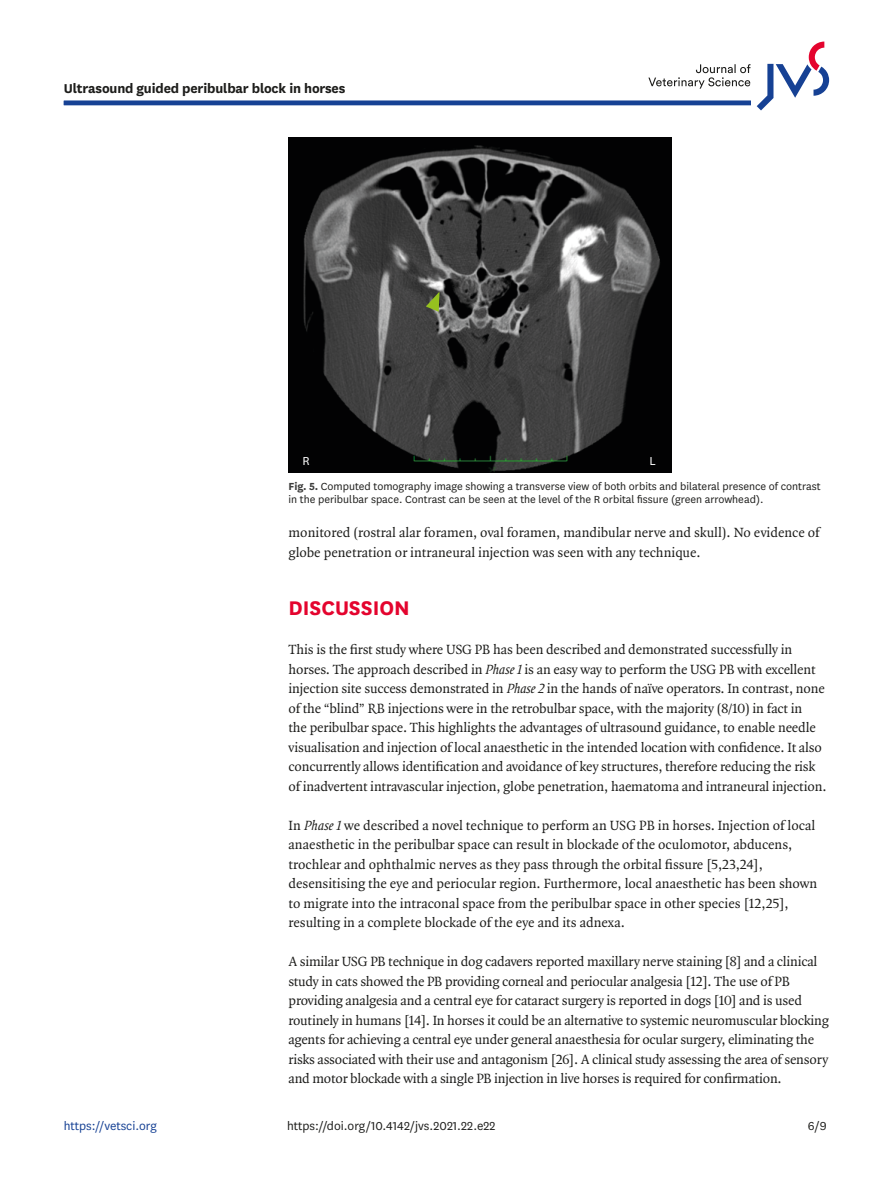
<style>
.page{position:relative;width:893px;height:1191px;background:#fff}
.page>*{position:absolute;margin:0;border:0;box-sizing:border-box;transform-origin:0 0}
.body_title1{font:700 23.1px "National";color:#e4042e}
.alt-title-type{font:700 15px "National";letter-spacing:-.01em;color:#1d1d1b}
.body_p{font:14.25px/19.5px "Quadraat OT";letter-spacing:-.01em;color:#1d1d1b}
.body_p_first{font:14.25px/19.5px "Quadraat OT";letter-spacing:-.01em;color:#1d1d1b}
.doi_running_footer{font:13.5px "National";color:#1d1d1b}
.t1{font:13.5px "National";color:#164194}
.t2{font:13.5px "National";color:#fff}
.fig_caption{font:12px/13.5px "National";color:#1d1d1b}
.s1{font-weight:700;color:#3d3d3c}
.s2{font-style:italic}
</style>
<div class="page">
<hr style="left:64px;top:101px;width:687px;height:4px;background:#164194">
<svg style="left:757px;top:42px;width:72px;height:68px"></svg>
<svg style="left:648px;top:64px;width:102px;height:25px"></svg>
<img style="left:289px;top:137px;width:382px;height:335px">
<div style="left:293px;top:453px;width:26px;height:13px;background:#020203"></div>
<div style="left:640px;top:453px;width:25px;height:13px;background:#020203"></div>
<svg style="left:426px;top:292px;width:13px;height:20px"></svg>
<p class="alt-title-type" style="left:64px;top:77px;width:283px">Ultrasound guided peribulbar block in horses</p>
<p class="t2" style="left:302px;top:452px;width:9px">R</p>
<p class="t2" style="left:650px;top:452px;width:8px">L</p>
<p class="fig_caption" style="left:289px;top:479px;width:533px"><span class="s1">Fig. 5.</span> Computed tomography image showing a transverse view of both orbits and bilateral presence of contrast in the peribulbar space. Contrast can be seen at the level of the R orbital fissure (green arrowhead).</p>
<p class="body_p" style="left:289px;top:523px;width:532px">monitored (rostral alar foramen, oval foramen, mandibular nerve and skull). No evidence of globe penetration or intraneural injection was seen with any technique.</p>
<p class="body_title1" style="left:289px;top:592px;width:123px">DISCUSSION</p>
<p class="body_p_first" style="left:289px;top:640px;width:539px">This is the first study where USG PB has been described and demonstrated successfully in horses. The approach described in <span class="s2">Phase1</span>is an easy way to perform the USG PB with excellent injection site success demonstrated in <span class="s2">Phase2</span>in the hands of naïve operators. In contrast, none of the “blind” RB injections were in the retrobulbar space, with the majority (8/10) in fact in<br>the peribulbar space. This highlights the advantages of ultrasound guidance, to enable needle visualisation and injection of local anaesthetic in the intended location with confidence. It also concurrently allows identification and avoidance of key structures, therefore reducing the risk of inadvertent intravascular injection, globe penetration, haematoma and intraneural injection.</p>
<p class="body_p" style="left:289px;top:815px;width:530px">In <span class="s2">Phase1</span>we described a novel technique to perform an USG PB in horses. Injection of local anaesthetic in the peribulbar space can result in blockade of the oculomotor, abducens, trochlear and ophthalmic nerves as they pass through the orbital fissure [5,23,24], desensitising the eye and periocular region. Furthermore, local anaesthetic has been shown to migrate into the intraconal space from the peribulbar space in other species [12,25], resulting in a complete blockade of the eye and its adnexa.</p>
<p class="body_p" style="left:289px;top:952px;width:542px">A similar USG PB technique in dog cadavers reported maxillary nerve staining [8] and a clinical study in cats showed the PB providing corneal and periocular analgesia [12]. The use of PB providing analgesia and a central eye for cataract surgery is reported in dogs [10] and is used routinely in humans [14]. In horses it could be an alternative to systemic neuromuscular blocking agents for achieving a central eye under general anaesthesia for ocular surgery, eliminating the risks associated with their use and antagonism [26]. A clinical study assessing the area of sensory and motor blockade with a single PB injection in live horses is required for confirmation.</p>
<p class="t1" style="left:64px;top:1116px;width:95px">https://vetsci.org</p>
<p class="doi_running_footer" style="left:287px;top:1116px;width:210px">https://doi.org/10.4142/jvs.2021.22.e22</p>
<p class="doi_running_footer" style="left:808px;top:1116px;width:20px">6/9</p>
</div>
